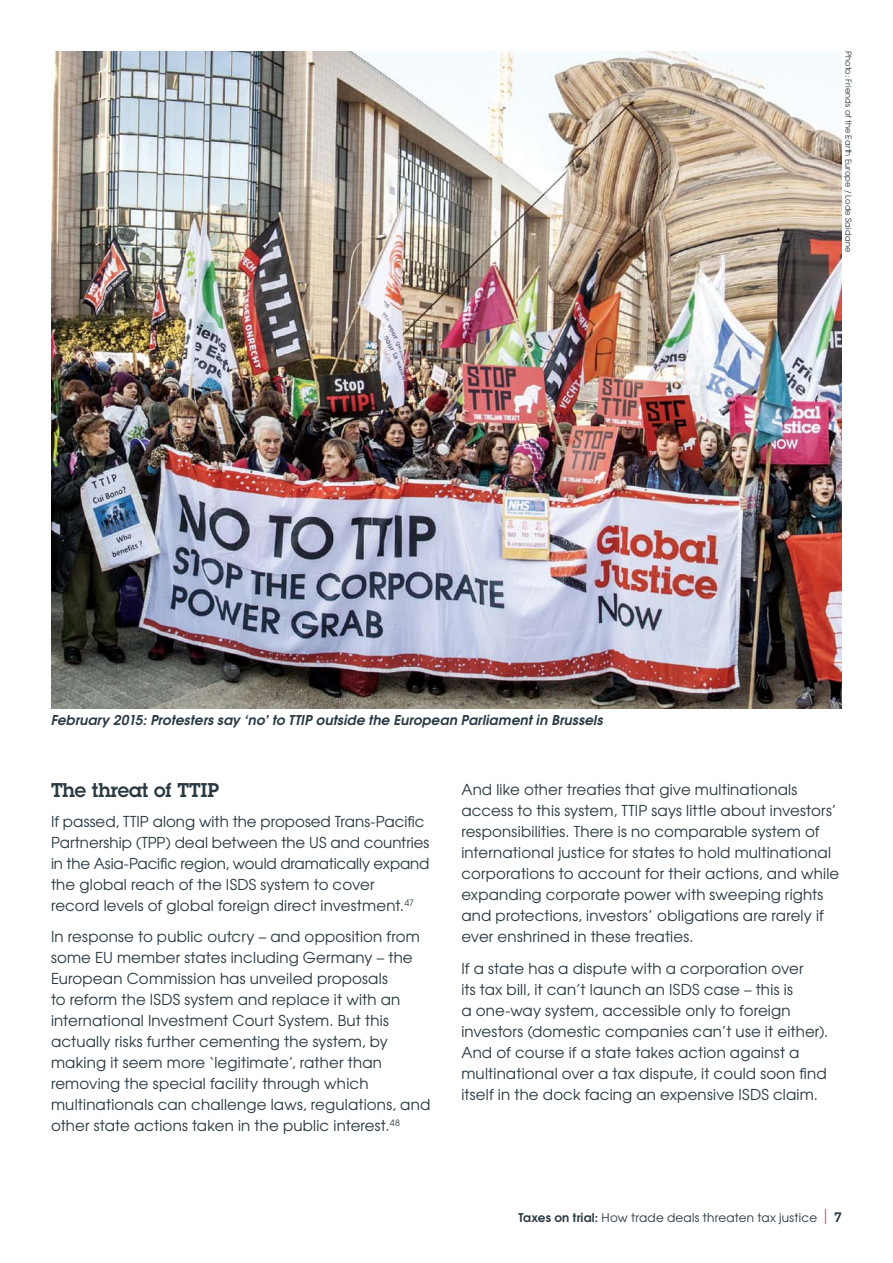
<style>
.page{position:relative;width:893px;height:1263px;background:#fff}
.page>*{position:absolute;margin:0;border:0;box-sizing:border-box;transform-origin:0 0}
.t1{font:600 19.5px "Lubalin Graph Std";letter-spacing:-.005em;color:#2a3942}
.t2{font:15px/21px "Te X Gyre Adventor";letter-spacing:.01em;color:#2a3942}
.t3{font:italic 700 13.5px "Te X Gyre Adventor";letter-spacing:.015em;color:#2a3942}
.t4{font:12px "Te X Gyre Adventor";letter-spacing:.02em;color:#2a3942}
.t5{font:8.25px "Te X Gyre Adventor";letter-spacing:.02em;color:#2a3942}
.s1{font-weight:700}
.s2{font-size:20.25px;color:#c61557}
.s3{font-family:"Lubalin Graph Std";font-weight:600;font-size:13.5px}
</style>
<div class="page">
<img style="left:51px;top:51px;width:791px;height:658px">
<p class="t3" style="left:51px;top:708px;width:553px">February 2015: Protesters say ‘no’ to TTIP outside the European Parliament in Brussels</p>
<p class="t5" style="left:855px;top:51px;width:203px;rotate:90deg">Photo: Friends of the Earth Europe / Lode Saidane</p>
<h1 class="t1" style="left:51px;top:777px;width:170px">The threat of TTIP</h1>
<p class="t2" style="left:51px;top:810px;width:380px">If passed, TTIP along with the proposed Trans-Pacific Partnership (TPP) deal between the US and countries in the Asia-Pacific region, would dramatically expand the global reach of the ISDS system to cover<br>record levels of global foreign direct investment.<sup>47</sup></p>
<p class="t2" style="left:51px;top:925px;width:381px">In response to public outcry – and opposition from some EU member states including Germany – the European Commission has unveiled proposals<br>to reform the ISDS system and replace it with an international Investment Court System. But this actually risks further cementing the system, by making it seem more ‘legitimate’, rather than removing the special facility through which multinationals can challenge laws, regulations, and other state actions taken in the public interest.<sup>48</sup></p>
<p class="t2" style="left:461px;top:778px;width:379px">And like other treaties that give multinationals access to this system, TTIP says little about investors’ responsibilities. There is no comparable system of international justice for states to hold multinational corporations to account for their actions, and while expanding corporate power with sweeping rights and protections, investors’ obligations are rarely if ever enshrined in these treaties.</p>
<p class="t2" style="left:461px;top:957px;width:368px">If a state has a dispute with a corporation over<br>its tax bill, it can’t launch an ISDS case – this is<br>a one-way system, accessible only to foreign investors (domestic companies can’t use it either).<br>And of course if a state takes action against a multinational over a tax dispute, it could soon find itself in the dock facing an expensive ISDS claim.</p>
<p class="t4" style="left:518px;top:1208px;width:325px"><span class="s1">Taxes on trial:</span> How trade deals threaten tax justice <span class="s2">I</span> <span class="s3">7</span></p>
</div>
